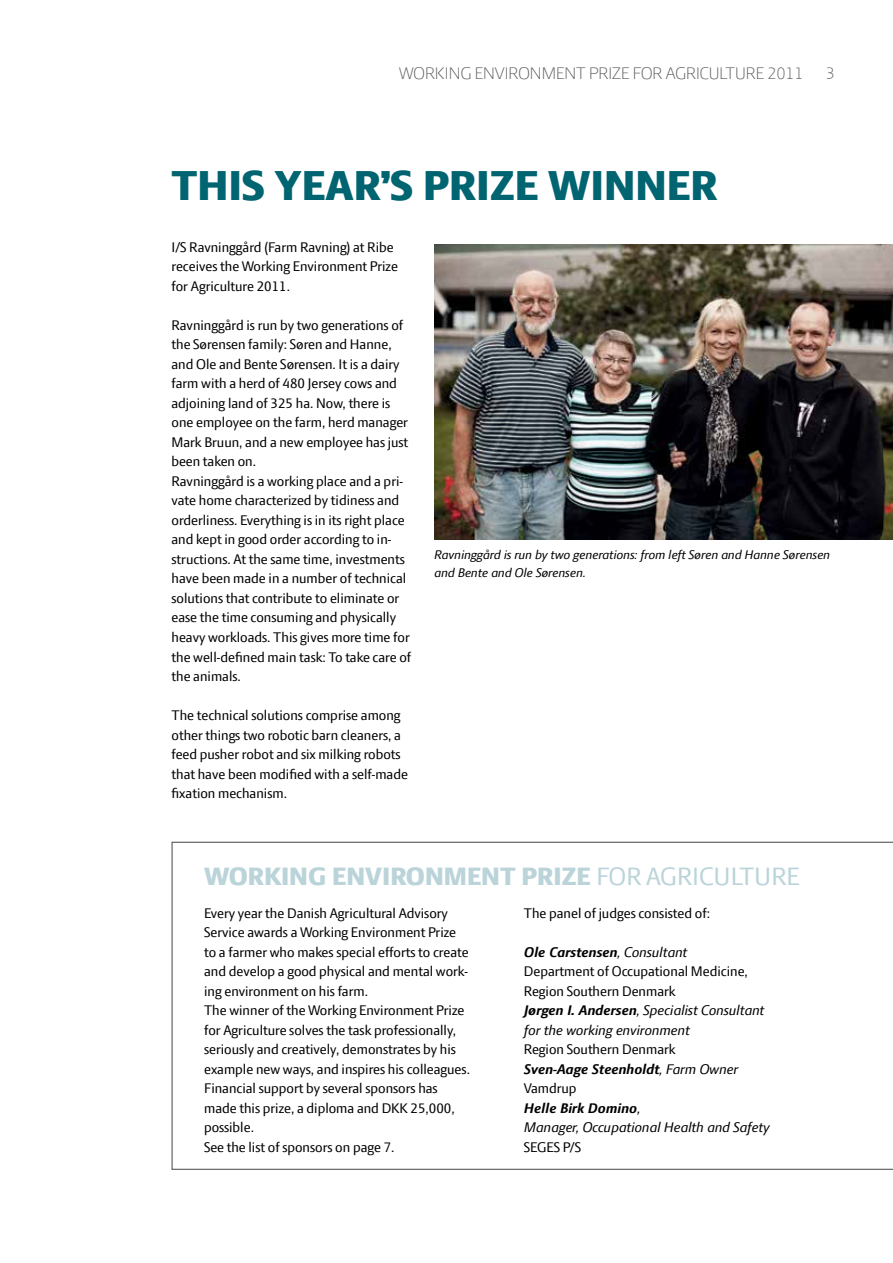
<style>
.page{position:relative;width:893px;height:1263px;background:#fff}
.page>*{position:absolute;margin:0;border:0;box-sizing:border-box;transform-origin:0 0}
.t1{font:800 45px "LF Press Sans";color:#006471}
.t2{font:800 27px "LF Press Sans";color:#bad4d9}
.t3{font:300 18px "LF Press Sans";color:#58595b}
.t4{font:15px/19.5px "LF Press Sans";color:#000}
.t5{font:italic 15px/19.5px "LF Press Sans";color:#000}
.t6{font:italic 13.5px/18px "LF Press Sans";color:#000}
.s1{font-weight:400}
.s2{font-weight:700}
.s3{font-style:normal}
</style>
<div class="page">
<svg style="left:171px;top:842px;width:722px;height:328px"></svg>
<img style="left:434px;top:244px;width:459px;height:295px">
<p class="t3" style="left:399px;top:63px;width:437px">WORKING ENVIRONMENT PRIZE FOR AGRICULTURE 2011 3</p>
<h1 class="t1" style="left:171px;top:159px;width:548px">THIS YEAR’S PRIZE WINNER</h1>
<p class="t4" style="left:171px;top:237px;width:228px">I/S Ravninggård (Farm Ravning) at Ribe receives the Working Environment Prize for Agriculture 2011.</p>
<p class="t4" style="left:171px;top:315px;width:241px">Ravninggård is run by two generations of the Sørensen family: Søren and Hanne, and Ole and Bente Sørensen. It is a dairy farm with a herd of 480 Jersey cows and adjoining land of 325 ha. Now, there is one employee on the farm, herd manager Mark Bruun, and a new employee has just been taken on.<br>Ravninggård is a working place and a pri&shy;vate home characterized by tidiness and orderliness. Everything is in its right place and kept in good order according to in&shy;structions. At the same time, investments have been made in a number of technical solutions that contribute to eliminate or ease the time consuming and physically heavy workloads. This gives more time for the well-defined main task: To take care of the animals.</p>
<p class="t4" style="left:171px;top:705px;width:238px">The technical solutions comprise among other things two robotic barn cleaners, a feed pusher robot and six milking robots that have been modified with a self-made fixation mechanism.</p>
<p class="t6" style="left:434px;top:546px;width:397px">Ravninggård is run by two generations: from left Søren and Hanne Sørensen and Bente and Ole Sørensen.</p>
<h2 class="t2" style="left:204px;top:860px;width:597px">WORKING ENVIRONMENT PRIZE <span class="s1">FOR AGRICULTURE</span></h2>
<p class="t4" style="left:524px;top:903px;width:188px">The panel of judges consisted of:</p>
<p class="t5" style="left:524px;top:942px;width:242px"><span class="s2">Ole Carstensen</span>, Consultant<br><span class="s3">Department of Occupational Medicine,<br>Region Southern Denmark<br></span><span class="s2">Jørgen I. Andersen</span>, Specialist Consultant for the working environment</p>
<p class="t5" style="left:524px;top:1039px;width:247px"><span class="s3">Region Southern Denmark<br></span><span class="s2">Sven-Aage Steenholdt</span>, Farm Owner<br><span class="s3">Vamdrup<br></span><span class="s2">Helle Birk Domino</span>,<br>Manager, Occupational Health and Safety</p>
<p class="t4" style="left:524px;top:1137px;width:59px">SEGES P/S</p>
<p class="t4" style="left:204px;top:903px;width:267px">Every year the Danish Agricultural Advisory Service awards a Working Environment Prize to a farmer who makes special efforts to create and develop a good physical and mental work&shy;ing environment on his farm.<br>The winner of the Working Environment Prize for Agriculture solves the task professionally, seriously and creatively, demonstrates by his example new ways, and inspires his colleagues.<br>Financial support by several sponsors has made this prize, a diploma and DKK 25,000, possible.<br>See the list of sponsors on page 7.</p>
</div>
